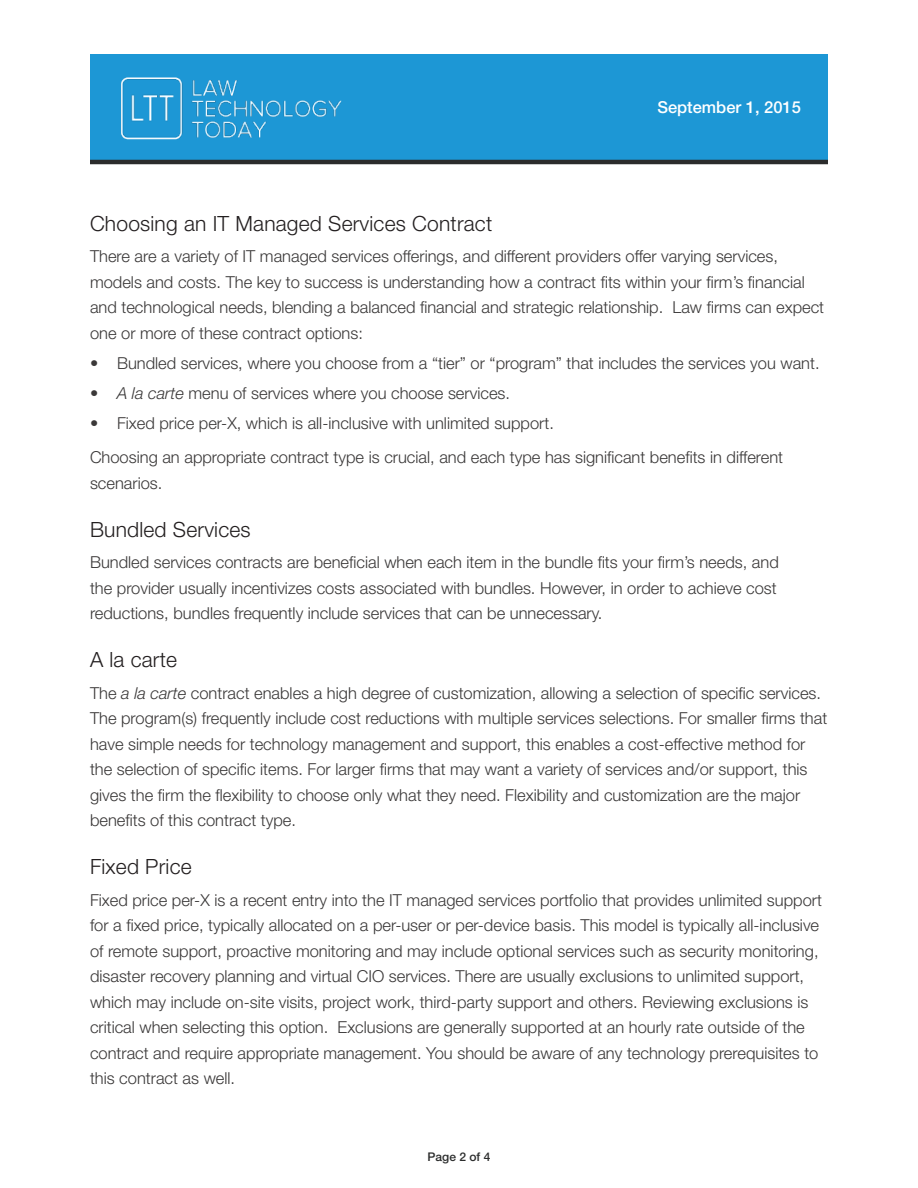
<style>
.page{position:relative;width:918px;height:1188px;background:#fff}
.page>*{position:absolute;margin:0;border:0;box-sizing:border-box;transform-origin:0 0}
.sub1{font:300 21px "Helvetica Neue LT Std";letter-spacing:.01em;color:#231f20}
.Body{font:300 16.5px/25.5px "Helvetica Neue LT Std";color:#3a3838}
.t1{font:500 16.5px "Helvetica Neue LT Std";color:#fff}
.t2{font:500 12px "Helvetica Neue LT Std";color:#2b2c2c}
.s1{font-style:italic}
</style>
<div class="page">
<div style="left:90px;top:54px;width:738px;height:108px;background:#1d97d5"></div>
<img style="left:121px;top:78px;width:221px;height:62px">
<hr style="left:90px;top:160px;width:738px;height:4px;background:#2b2c2c">
<p class="t1" style="left:657px;top:98px;width:145px">September 1, 2015</p>
<p class="sub1" style="left:90px;top:211px;width:404px">Choosing an IT Managed Services Contract</p>
<p class="Body" style="left:90px;top:244px;width:736px">There are a variety of IT managed services offerings, and different providers offer varying services, models and costs. The key to success is understanding how a contract fits within your firm’s financial and technological needs, blending a balanced financial and strategic relationship. Law firms can expect one or more of these contract options:</p>
<p class="Body" style="left:90px;top:350px;width:731px">• Bundled services, where you choose from a “tier” or “program” that includes the services you want.</p>
<p class="Body" style="left:90px;top:380px;width:422px"><span class="s1">• A la carte</span> menu of services where you choose services.</p>
<p class="Body" style="left:90px;top:410px;width:465px">• Fixed price per-X, which is all-inclusive with unlimited support.</p>
<p class="Body" style="left:90px;top:445px;width:695px">Choosing an appropriate contract type is crucial, and each type has significant benefits in different scenarios.</p>
<p class="sub1" style="left:90px;top:517px;width:162px">Bundled Services</p>
<p class="Body" style="left:90px;top:550px;width:690px">Bundled services contracts are beneficial when each item in the bundle fits your firm’s needs, and the provider usually incentivizes costs associated with bundles. However, in order to achieve cost reductions, bundles frequently include services that can be unnecessary.</p>
<p class="sub1" style="left:90px;top:647px;width:89px">A la carte</p>
<p class="Body" style="left:90px;top:680px;width:739px">The <span class="s1">a la carte</span> contract enables a high degree of customization, allowing a selection of specific services.<br>The program(s) frequently include cost reductions with multiple services selections. For smaller firms that have simple needs for technology management and support, this enables a cost-effective method for the selection of specific items. For larger firms that may want a variety of services and/or support, this gives the firm the flexibility to choose only what they need. Flexibility and customization are the major benefits of this contract type.</p>
<p class="sub1" style="left:90px;top:854px;width:103px">Fixed Price</p>
<p class="Body" style="left:90px;top:887px;width:733px">Fixed price per-X is a recent entry into the IT managed services portfolio that provides unlimited support for a fixed price, typically allocated on a per-user or per-device basis. This model is typically all-inclusive of remote support, proactive monitoring and may include optional services such as security monitoring, disaster recovery planning and virtual CIO services. There are usually exclusions to unlimited support, which may include on-site visits, project work, third-party support and others. Reviewing exclusions is critical when selecting this option. Exclusions are generally supported at an hourly rate outside of the contract and require appropriate management. You should be aware of any technology prerequisites to this contract as well.</p>
<p class="t2" style="left:428px;top:1149px;width:64px">Page 2 of 4</p>
</div>
